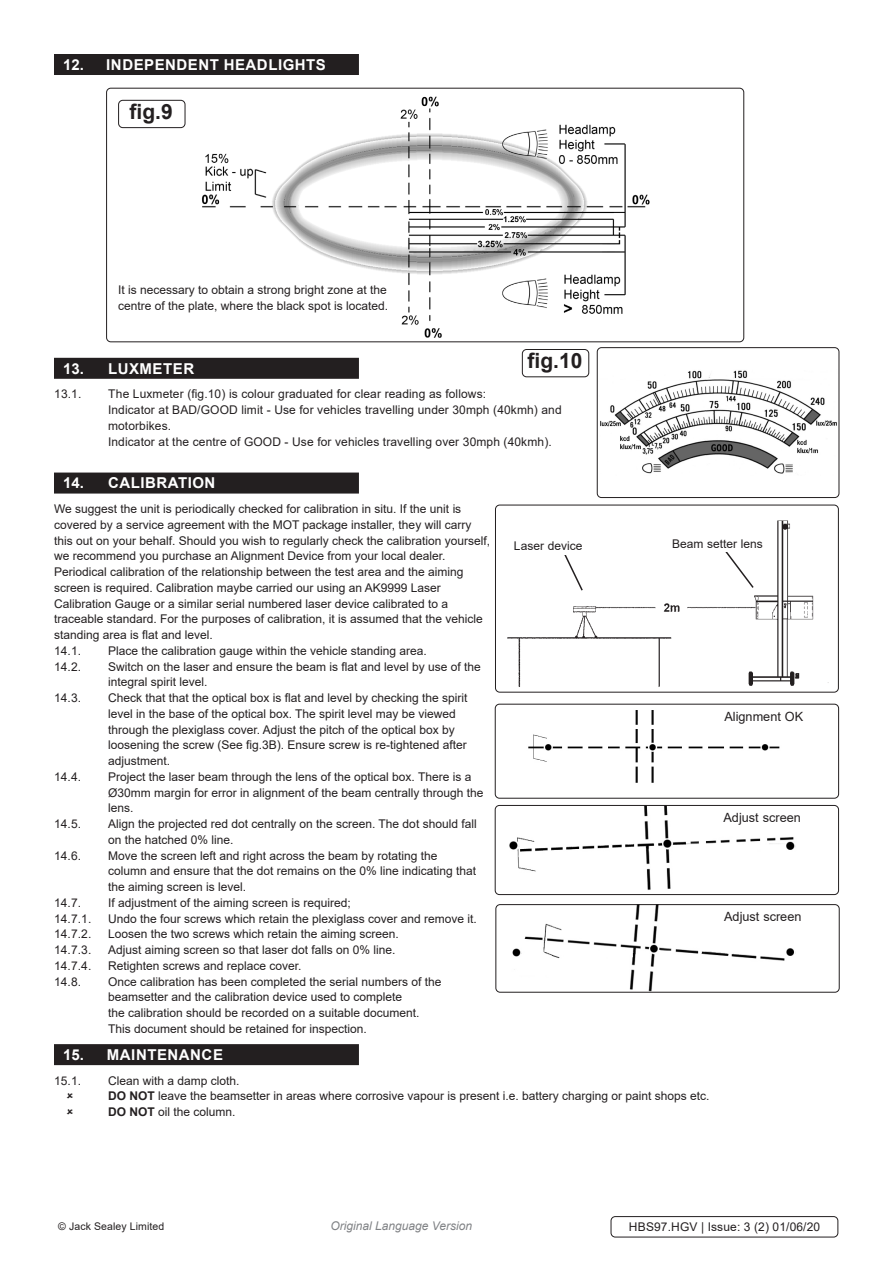
<style>
.page{position:relative;width:893px;height:1263px;background:#fff}
.page>*{position:absolute;margin:0;border:0;box-sizing:border-box;transform-origin:0 0}
.t1{font:700 21px "Arial";color:#231f20}
.t2{font:700 15px "Arial";letter-spacing:.035em;color:#fff}
.t3{font:12.75px "Arial";color:#231f20}
.Body{font:12px/15.8px "Arial";color:#231f20}
.Body__Footer{font:12px "Arial";letter-spacing:.01em;color:#231f20}
.t4{font:italic 12px "Arial";color:#808285}
.Body__Justified__7pt{font:10.5px "Arial";letter-spacing:.01em;color:#231f20}
.s1{font-weight:400;font-size:12px;color:#231f20}
.s2{font-weight:700}
</style>
<div class="page">
<div style="left:54px;top:54px;width:305px;height:21px;background:#231f20"></div>
<div style="left:54px;top:358px;width:305px;height:21px;background:#231f20"></div>
<div style="left:54px;top:473px;width:305px;height:21px;background:#231f20"></div>
<div style="left:54px;top:1044px;width:305px;height:21px;background:#231f20"></div>
<img style="left:202px;top:96px;width:448px;height:242px">
<div style="left:106px;top:88px;width:638px;height:254px;border:1px solid #231f20;border-radius:4px"></div>
<img style="left:495px;top:505px;width:343px;height:187px">
<div style="left:495px;top:505px;width:344px;height:187px;border:1px solid #231f20;border-radius:4px"></div>
<img style="left:528px;top:710px;width:252px;height:73px">
<div style="left:495px;top:704px;width:344px;height:94px;border:1px solid #231f20;border-radius:4px"></div>
<img style="left:510px;top:807px;width:286px;height:83px">
<div style="left:495px;top:805px;width:344px;height:90px;border:1px solid #231f20;border-radius:4px"></div>
<img style="left:512px;top:906px;width:282px;height:84px">
<div style="left:495px;top:904px;width:345px;height:88px;border:1px solid #231f20;border-radius:4px"></div>
<div style="left:117px;top:284px;width:275px;height:42px;background:#fff"></div>
<div style="left:118px;top:100px;width:67px;height:28px;border:1px solid #231f20;border-radius:4px"></div>
<div style="left:522px;top:349px;width:67px;height:28px;border:1px solid #231f20;border-radius:4px"></div>
<svg style="left:562px;top:554px;width:22px;height:38px"></svg>
<svg style="left:723px;top:552px;width:32px;height:37px"></svg>
<div style="left:512px;top:540px;width:95px;height:14px;background:#fff"></div>
<div style="left:671px;top:538px;width:97px;height:14px;background:#fff"></div>
<div style="left:723px;top:710px;width:87px;height:20px;background:#fff"></div>
<div style="left:722px;top:811px;width:82px;height:16px;background:#fff"></div>
<div style="left:723px;top:910px;width:88px;height:16px;background:#fff"></div>
<img style="left:600px;top:370px;width:237px;height:104px">
<div style="left:597px;top:347px;width:242px;height:151px;border:1px solid #231f20;border-radius:4px"></div>
<div style="left:611px;top:1216px;width:227px;height:21px;border:1px solid #231f20;border-radius:4px"></div>
<p class="t2" style="left:63px;top:54px;width:275px">12. <span class="s1">in .</span>INDEPENDENT HEADLIGHTS<span class="s1">m</span></p>
<p class="t1" style="left:130px;top:97px;width:45px">fig.9</p>
<p class="Body" style="left:118px;top:282px;width:272px">It is necessary to obtain a strong bright zone at the centre of the plate, where the black spot is located.</p>
<p class="t1" style="left:528px;top:346px;width:56px">fig.10</p>
<p class="t2" style="left:63px;top:358px;width:133px">13. LUXMETER</p>
<p class="Body" style="left:54px;top:386px;width:29px">13.1.</p>
<p class="Body" style="left:108px;top:386px;width:379px">The Luxmeter (fig.10) is colour graduated for clear reading as follows:</p>
<p class="Body" style="left:108px;top:402px;width:455px">Indicator at BAD/GOOD limit - Use for vehicles travelling under 30mph (40kmh) and</p>
<p class="Body" style="left:108px;top:418px;width:65px">motorbikes.</p>
<p class="Body" style="left:108px;top:433px;width:445px">Indicator at the centre of GOOD - Use for vehicles travelling over 30mph (40kmh).</p>
<p class="t2" style="left:63px;top:472px;width:154px">14. CALIBRATION</p>
<p class="Body" style="left:54px;top:501px;width:419px">We suggest the unit is periodically checked for calibration in situ. If the unit is covered by a service agreement with the MOT package installer, they will carry</p>
<p class="Body" style="left:54px;top:532px;width:438px">this out on your behalf. Should you wish to regularly check the calibration yourself, we recommend you purchase an Alignment Device from your local dealer.</p>
<p class="Body" style="left:54px;top:564px;width:430px">Periodical calibration of the relationship between the test area and the aiming screen is required. Calibration maybe carried our using an AK9999 Laser Calibration Gauge or a similar serial numbered laser device calibrated to a traceable standard. For the purposes of calibration, it is assumed that the vehicle standing area is flat and level.</p>
<p class="Body" style="left:54px;top:643px;width:29px">14.1.</p>
<p class="Body" style="left:108px;top:643px;width:320px">Place the calibration gauge within the vehicle standing area.</p>
<p class="Body" style="left:54px;top:658px;width:29px">14.2.</p>
<p class="Body" style="left:108px;top:658px;width:374px">Switch on the laser and ensure the beam is flat and level by use of the integral spirit level.</p>
<p class="Body" style="left:54px;top:690px;width:29px">14.3.</p>
<p class="Body" style="left:108px;top:690px;width:361px">Check that that the optical box is flat and level by checking the spirit level in the base of the optical box. The spirit level may be viewed through the plexiglass cover. Adjust the pitch of the optical box by loosening the screw (See fig.3B). Ensure screw is re-tightened after adjustment.</p>
<p class="Body" style="left:54px;top:769px;width:29px">14.4.</p>
<p class="Body" style="left:108px;top:769px;width:377px">Project the laser beam through the lens of the optical box. There is a<br>Ø30mm margin for error in alignment of the beam centrally through the lens.</p>
<p class="Body" style="left:54px;top:816px;width:29px">14.5.</p>
<p class="Body" style="left:108px;top:816px;width:370px">Align the projected red dot centrally on the screen. The dot should fall on the hatched 0% line.</p>
<p class="Body" style="left:54px;top:847px;width:29px">14.6.</p>
<p class="Body" style="left:108px;top:847px;width:370px">Move the screen left and right across the beam by rotating the column and ensure that the dot remains on the 0% line indicating that</p>
<p class="Body" style="left:108px;top:879px;width:140px">the aiming screen is level.</p>
<p class="Body" style="left:54px;top:895px;width:29px">14.7.</p>
<p class="Body" style="left:108px;top:895px;width:244px">If adjustment of the aiming screen is required;</p>
<p class="Body" style="left:54px;top:910px;width:39px">14.7.1.</p>
<p class="Body" style="left:108px;top:910px;width:370px">Undo the four screws which retain the plexiglass cover and remove it.</p>
<p class="Body" style="left:54px;top:926px;width:39px">14.7.2.</p>
<p class="Body" style="left:108px;top:926px;width:292px">Loosen the two screws which retain the aiming screen.</p>
<p class="Body" style="left:54px;top:942px;width:39px">14.7.3.</p>
<p class="Body" style="left:108px;top:942px;width:289px">Adjust aiming screen so that laser dot falls on 0% line.</p>
<p class="Body" style="left:54px;top:958px;width:39px">14.7.4.</p>
<p class="Body" style="left:108px;top:958px;width:195px">Retighten screws and replace cover.</p>
<p class="Body" style="left:54px;top:973px;width:29px">14.8.</p>
<p class="Body" style="left:108px;top:973px;width:335px">Once calibration has been completed the serial numbers of the</p>
<p class="Body" style="left:108px;top:989px;width:296px">beamsetter and the calibration device used to complete</p>
<p class="Body" style="left:108px;top:1005px;width:313px">the calibration should be recorded on a suitable document.</p>
<p class="Body" style="left:108px;top:1021px;width:260px">This document should be retained for inspection.</p>
<p class="t2" style="left:63px;top:1044px;width:162px">15. <span class="s1">ma</span>MAINTENANCE</p>
<p class="Body" style="left:54px;top:1072px;width:29px">15.1.</p>
<p class="Body" style="left:108px;top:1072px;width:133px">Clean with a damp cloth.</p>
<p class="Body" style="left:108px;top:1088px;width:603px"><span class="s2">DO NOT</span> leave the beamsetter in areas where corrosive vapour is present i.e. battery charging or paint shops etc.</p>
<p class="Body" style="left:108px;top:1104px;width:129px"><span class="s2">DO NOT</span> oil the column.</p>
<p class="Body" style="left:514px;top:538px;width:70px">Laser device</p>
<p class="Body" style="left:672px;top:536px;width:92px">Beam setter lens</p>
<p class="t3" style="left:724px;top:708px;width:80px">Alignment OK</p>
<p class="t3" style="left:723px;top:809px;width:79px">Adjust screen</p>
<p class="t3" style="left:724px;top:907px;width:79px">Adjust screen</p>
<p class="Body__Justified__7pt" style="left:58px;top:1219px;width:108px">© Jack Sealey Limited</p>
<p class="t4" style="left:330px;top:1218px;width:143px">Original Language Version</p>
<p class="Body__Footer" style="left:629px;top:1219px;width:193px">HBS97.HGV | Issue: 3 (2) 01/06/20</p>
</div>
